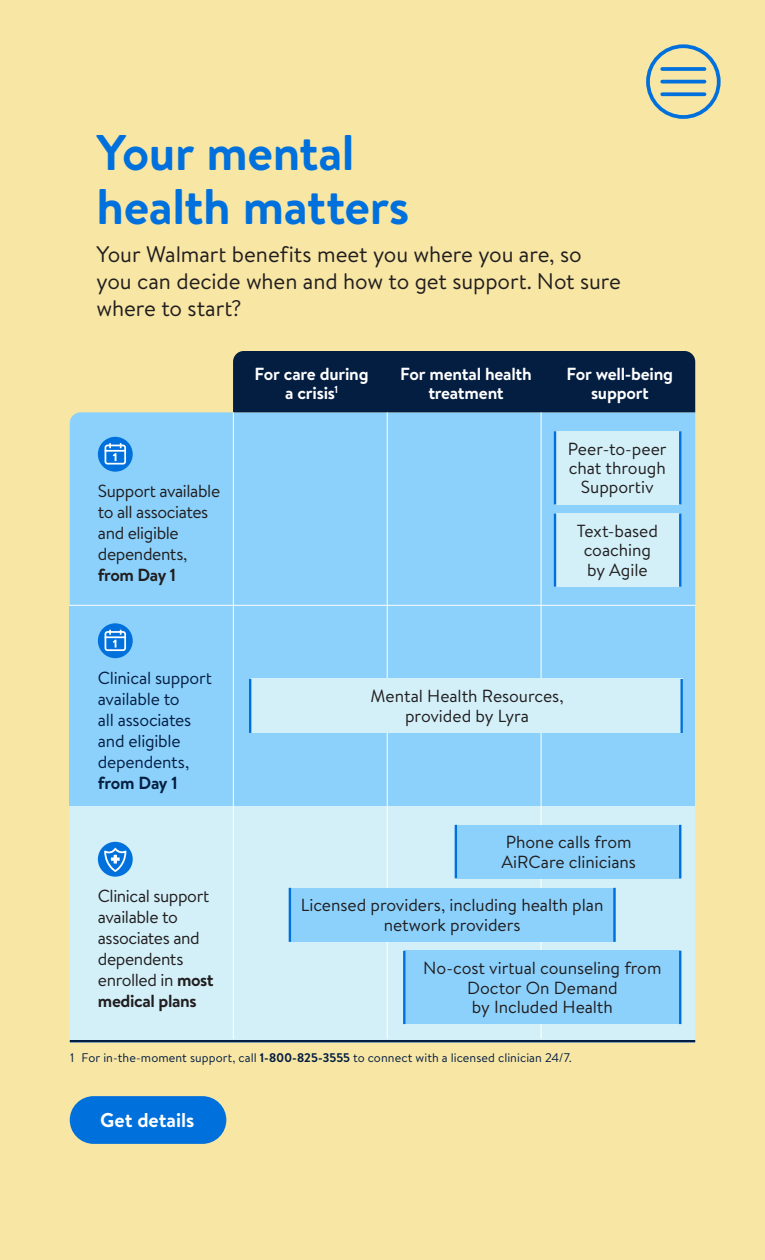
<style>
.page{position:relative;width:765px;height:1260px;background:#f8e6a5}
.page>*{position:absolute;margin:0;border:0;box-sizing:border-box;transform-origin:0 0}
.t1{font:700 50px/53.8px "Bogle";letter-spacing:-.01em;color:#0071dc}
.t2{font:22.5px/27px "Bogle";letter-spacing:-.005em;color:#211e1f}
.t3{font:700 20px "Bogle";letter-spacing:-.005em;color:#fff}
.t4{font:17.5px/19.2px "Bogle";letter-spacing:-.005em;color:#211e1f;text-align:center}
.t5{font:17.5px/21px "Bogle";letter-spacing:-.025em;color:#211e1f}
.t6{font:700 17.5px/19.2px "Bogle";letter-spacing:-.015em;color:#fff;text-align:center}
.t7{font:17.5px/21px "Bogle";letter-spacing:-.015em;color:#041e42}
.t8{font:700 17.5px "Bogle";letter-spacing:-.025em;color:#211e1f}
.t9{font:700 17.5px "Bogle";letter-spacing:-.015em;color:#041e42}
.t10{font:12.5px "Bogle";letter-spacing:.005em;color:#041e42}
.s1{font-weight:700}
</style>
<div class="page">
<div style="left:646px;top:44px;width:75px;height:75px;border:4px solid #0071dc;border-radius:50%"></div>
<svg style="left:662px;top:67px;width:43px;height:4px"></svg>
<hr style="left:662px;top:80px;width:43px;height:3px;background:#0071dc">
<svg style="left:662px;top:92px;width:43px;height:4px"></svg>
<div style="left:70px;top:1096px;width:156px;height:48px;background:#0071dc;border-radius:24px"></div>
<div style="left:70px;top:412px;width:625px;height:193px;background:#8cd1fc"></div>
<div style="left:98px;top:437px;width:35px;height:35px;background:#0071dc;border-radius:50%"></div>
<svg style="left:105px;top:443px;width:21px;height:22px"></svg>
<div style="left:554px;top:431px;width:127px;height:74px;background:#d3eff8"></div>
<hr style="left:679px;top:431px;width:2px;height:74px;background:#0071dc">
<hr style="left:554px;top:431px;width:2px;height:74px;background:#0071dc">
<div style="left:554px;top:514px;width:127px;height:73px;background:#d3eff8"></div>
<hr style="left:679px;top:514px;width:2px;height:73px;background:#0071dc">
<hr style="left:554px;top:514px;width:2px;height:73px;background:#0071dc">
<div style="left:70px;top:606px;width:625px;height:200px;background:#8cd1fc"></div>
<div style="left:233px;top:351px;width:462px;height:61px;background:#041e42"></div>
<div style="left:70px;top:806px;width:625px;height:237px;background:#d3eff8"></div>
<hr style="left:387px;top:412px;width:1px;height:627px;background:#fff">
<hr style="left:233px;top:412px;width:1px;height:627px;background:#fff">
<hr style="left:541px;top:412px;width:1px;height:627px;background:#fff">
<div style="left:98px;top:623px;width:35px;height:35px;background:#0071dc;border-radius:50%"></div>
<svg style="left:105px;top:630px;width:21px;height:21px"></svg>
<div style="left:251px;top:679px;width:432px;height:54px;background:#d3eff8"></div>
<hr style="left:249px;top:679px;width:2px;height:54px;background:#0071dc">
<hr style="left:680px;top:679px;width:3px;height:54px;background:#0071dc">
<div style="left:98px;top:842px;width:35px;height:35px;background:#0071dc;border-radius:50%"></div>
<svg style="left:104px;top:848px;width:22px;height:24px"></svg>
<div style="left:457px;top:825px;width:224px;height:54px;background:#8cd1fc"></div>
<hr style="left:455px;top:825px;width:2px;height:53px;background:#0071dc">
<hr style="left:679px;top:825px;width:2px;height:53px;background:#0071dc">
<div style="left:289px;top:888px;width:327px;height:54px;background:#8cd1fc"></div>
<hr style="left:613px;top:888px;width:3px;height:54px;background:#0071dc">
<hr style="left:289px;top:888px;width:2px;height:54px;background:#0071dc">
<div style="left:404px;top:951px;width:277px;height:73px;background:#8cd1fc"></div>
<hr style="left:403px;top:951px;width:2px;height:73px;background:#0071dc">
<hr style="left:679px;top:951px;width:2px;height:73px;background:#0071dc">
<hr style="left:70px;top:1040px;width:625px;height:2px;background:#041e42">
<hr style="left:69px;top:605px;width:626px;height:1px;background:#fff">
<h1 class="t1" style="left:97px;top:125px;width:314px">Your mental health matters</h1>
<p class="t2" style="left:97px;top:240px;width:526px">Your Walmart benefits meet you where you are, so you can decide when and how to get support. Not sure where to start?</p>
<p class="t5" style="left:98px;top:480px;width:124px">Support available to all associates and eligible dependents,</p>
<p class="t8" style="left:98px;top:563px;width:80px">from Day 1</p>
<p class="t7" style="left:98px;top:667px;width:116px">Clinical support available to<br>all associates and eligible dependents,</p>
<p class="t9" style="left:98px;top:770px;width:81px">from Day 1</p>
<p class="t5" style="left:98px;top:885px;width:117px">Clinical support available to associates and dependents enrolled in <span class="s1">most medical plans</span></p>
<p class="t6" style="left:255px;top:364px;width:115px">For care during a crisis<sup>1</sup></p>
<p class="t6" style="left:567px;top:364px;width:108px">For well-being support</p>
<p class="t6" style="left:400px;top:364px;width:133px">For mental health treatment</p>
<p class="t4" style="left:568px;top:438px;width:100px">Peer-to-peer chat through<br>Supportiv</p>
<p class="t4" style="left:577px;top:521px;width:83px">Text-based coaching by Agile</p>
<p class="t4" style="left:371px;top:686px;width:195px">Mental Health Resources, provided by Lyra</p>
<p class="t4" style="left:502px;top:832px;width:136px;text-align:left">Phone calls from<br>AiRCare clinicians</p>
<p class="t4" style="left:301px;top:895px;width:304px">Licensed providers, including health plan network providers</p>
<p class="t4" style="left:423px;top:958px;width:240px">No-cost virtual counseling from<br>Doctor On Demand<br>by Included Health</p>
<p class="t10" style="left:70px;top:1049px;width:503px">1 For in-the-moment support, call <span class="s1">1-800-825-3555</span> to connect with a licensed clinician 24/7.</p>
<p class="t3" style="left:100px;top:1106px;width:96px">Get details</p>
</div>
